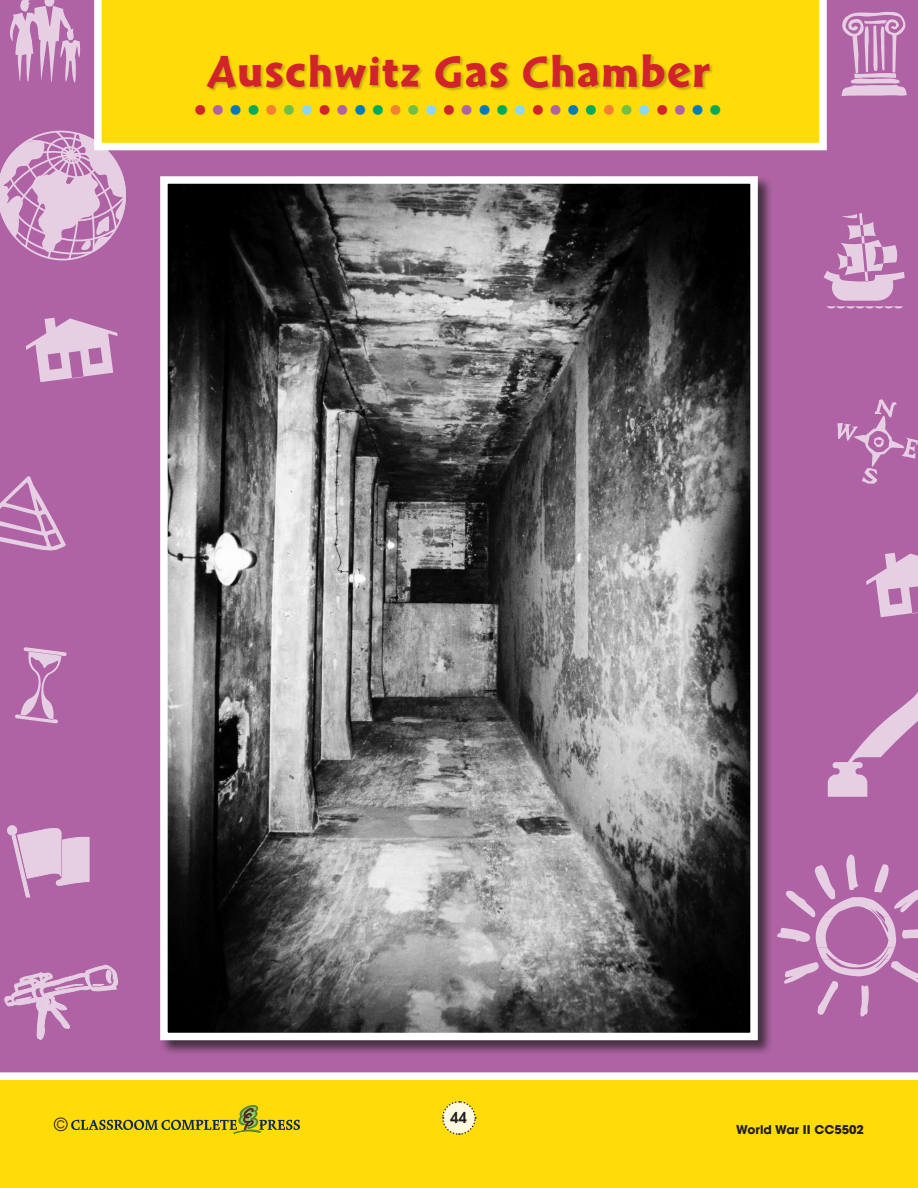
<style>
.page{position:relative;width:918px;height:1188px;background:#fff}
.page>*{position:absolute;margin:0;border:0;box-sizing:border-box;transform-origin:0 0}
.TG_Main_Header{font:46.5px "Cal Sans Heavy KA";letter-spacing:.04em;color:#d1232a}
.t1{font:700 42px "Futura";color:#d1232a}
.t2{font:18px "Avant Garde";color:#231f20}
.t3{font:600 15px "Avant Garde";color:#231f20}
.t4{font:700 12px "Avant Garde";color:#231f20}
.s1{color:#af63a5}
.s2{color:#007bba}
.s3{color:#00aa56}
.s4{color:#f48032}
.s5{color:#71bf44}
.s6{color:#8dd7f7}
</style>
<div class="page">
<div style="left:0;top:1080px;width:918px;height:108px;background:#ffdb0a"></div>
<svg style="left:442px;top:1101px;width:35px;height:34px"></svg>
<svg style="left:71px;top:1105px;width:229px;height:28px"></svg>
<div style="left:0;top:0;width:918px;height:1073px;background:#af63a5"></div>
<svg style="left:94px;top:0;width:733px;height:150px;background:#fedd1d"></svg>
<div style="left:207px;top:55px;width:506px;height:38px;background:#231f20;opacity:.25"></div>
<div style="left:159px;top:176px;width:614px;height:880px;background:#231f20;opacity:.75"></div>
<img style="left:169px;top:185px;width:580px;height:846px">
<div style="left:160px;top:176px;width:598px;height:864px;border:8px solid #fff"></div>
<svg style="left:0;top:476px;width:66px;height:76px;background:#bd7eb4"></svg>
<svg style="left:26px;top:318px;width:92px;height:64px;background:#cd9ec7"></svg>
<svg style="left:841px;top:10px;width:66px;height:86px;background:#c58ebe"></svg>
<svg style="left:8px;top:0;width:73px;height:83px;background:#c690bf"></svg>
<svg style="left:5px;top:825px;width:85px;height:73px;background:#cd9fc7"></svg>
<svg style="left:837px;top:399px;width:81px;height:85px;background:#b773ae"></svg>
<svg style="left:824px;top:213px;width:81px;height:96px;background:#c48dbd"></svg>
<svg style="left:15px;top:647px;width:52px;height:76px;background:#be80b5"></svg>
<svg style="left:4px;top:964px;width:114px;height:77px;background:#bd7fb5"></svg>
<svg style="left:0;top:129px;width:128px;height:133px;background:#cd9ec2"></svg>
<svg style="left:866px;top:553px;width:52px;height:64px;background:#cea0c8"></svg>
<svg style="left:828px;top:676px;width:90px;height:121px;background:#bc7eb4"></svg>
<svg style="left:777px;top:855px;width:141px;height:162px;background:#ba79b1"></svg>
<p class="TG_Main_Header" style="left:208px;top:45px;width:503px">Auschwitz Gas Chamber</p>
<p class="t1" style="left:193px;top:70px;width:531px">.<span class="s1">.</span><span class="s2">.</span><span class="s3">.</span><span class="s4">.</span><span class="s5">.</span><span class="s6">.</span>.<span class="s1">.</span><span class="s2">.</span><span class="s3">.</span><span class="s4">.</span><span class="s5">.</span><span class="s6">.</span>.<span class="s1">.</span><span class="s2">.</span><span class="s3">.</span><span class="s6">.</span>.<span class="s1">.</span><span class="s2">.</span><span class="s3">.</span><span class="s4">.</span><span class="s5">.</span><span class="s6">.</span>.<span class="s1">.</span><span class="s2">.</span><span class="s3">.</span></p>
<p class="t3" style="left:450px;top:1107px;width:18px">44</p>
<p class="t2" style="left:54px;top:1114px;width:15px">©</p>
<p class="t4" style="left:736px;top:1122px;width:129px">World War II CC5502</p>
</div>
